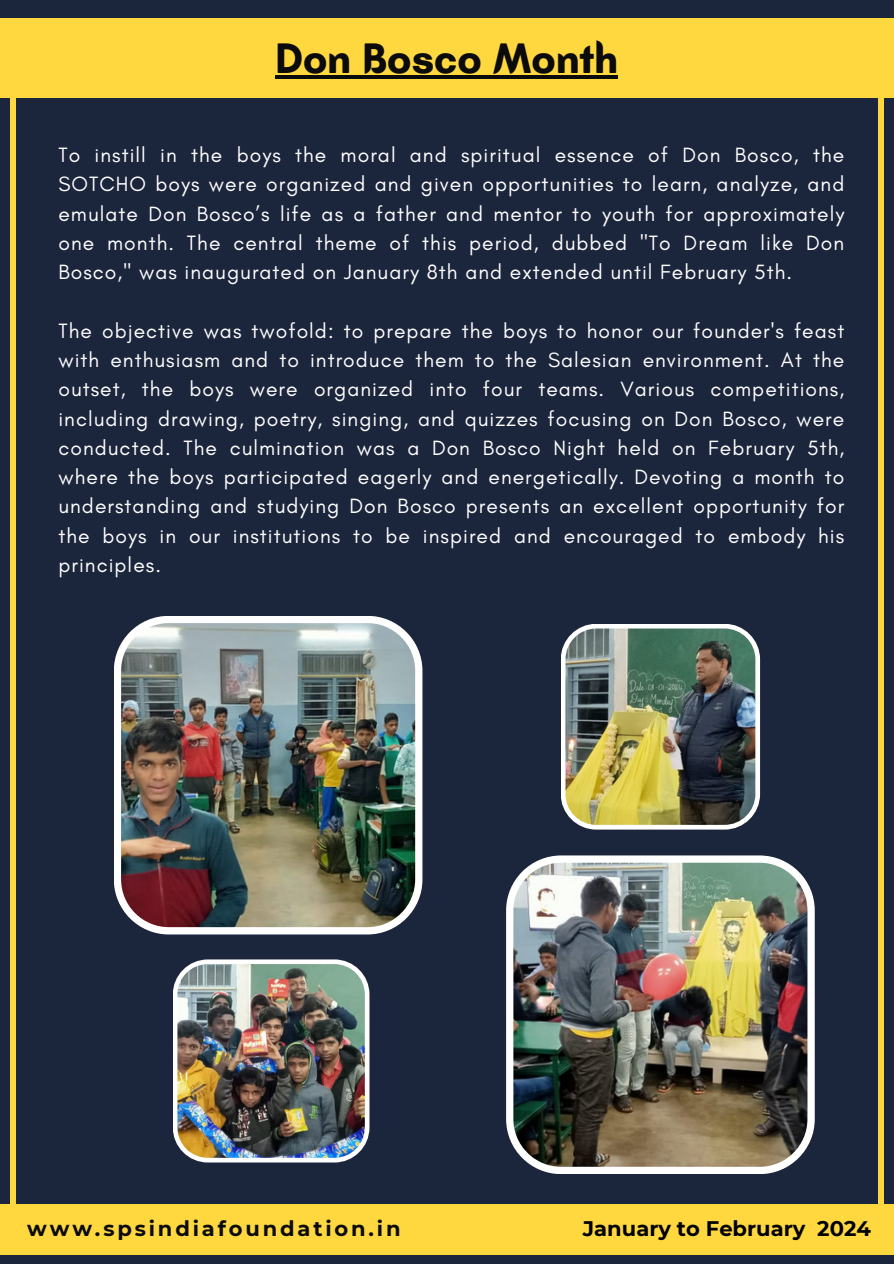
<style>
.page{position:relative;width:894px;height:1264px;background:#fff}
.page>*{position:absolute;margin:0;border:0;box-sizing:border-box;transform-origin:0 0}
.t1{font:700 43.5px "Batangas";color:#0b0b0b}
.t2{font:21px/29.2px "Glacial Indifference";letter-spacing:.05em;color:#fff;text-align:justify}
.t3{font:700 21px "Montserrat";letter-spacing:.135em;color:#0b0b0b}
.t4{font:700 21px "Montserrat";color:#000}
</style>
<div class="page">
<div style="left:0;top:0;width:893px;height:1263px;background:#1b253c"></div>
<div style="left:0;top:1204px;width:893px;height:50px;background:#ffd840"></div>
<div style="left:10px;top:43px;width:6px;height:1161px;background:#ffd840"></div>
<div style="left:877px;top:43px;width:6px;height:1161px;background:#ffd840"></div>
<div style="left:0;top:18px;width:893px;height:80px;background:#ffd840"></div>
<img style="left:114px;top:616px;width:308px;height:318px">
<img style="left:506px;top:855px;width:308px;height:319px">
<img style="left:173px;top:959px;width:196px;height:203px">
<img style="left:561px;top:624px;width:198px;height:205px">
<hr style="left:275px;top:75px;width:343px;height:3px;background:#0b0b0b">
<h2 class="t1" style="left:275px;top:32px;width:344px">Don Bosco Month</h2>
<p class="t2" style="left:58px;top:140px;width:787px">To instill in the boys the moral and spiritual essence of Don Bosco, the SOTCHO boys were organized and given opportunities to learn, analyze, and emulate Don Bosco’s life as a father and mentor to youth for approximately one month. The central theme of this period, dubbed "To Dream like Don Bosco," was inaugurated on January 8th and extended until February 5th.</p>
<p class="t2" style="left:58px;top:316px;width:787px">The objective was twofold: to prepare the boys to honor our founder's feast with enthusiasm and to introduce them to the Salesian environment. At the outset, the boys were organized into four teams. Various competitions, including drawing, poetry, singing, and quizzes focusing on Don Bosco, were conducted. The culmination was a Don Bosco Night held on February 5th, where the boys participated eagerly and energetically. Devoting a month to understanding and studying Don Bosco presents an excellent opportunity for the boys in our institutions to be inspired and encouraged to embody his principles.</p>
<p class="t3" style="left:27px;top:1215px;width:375px">www.spsindiafoundation.in</p>
<h2 class="t4" style="left:582px;top:1215px;width:289px">January to February 2024</h2>
</div>
